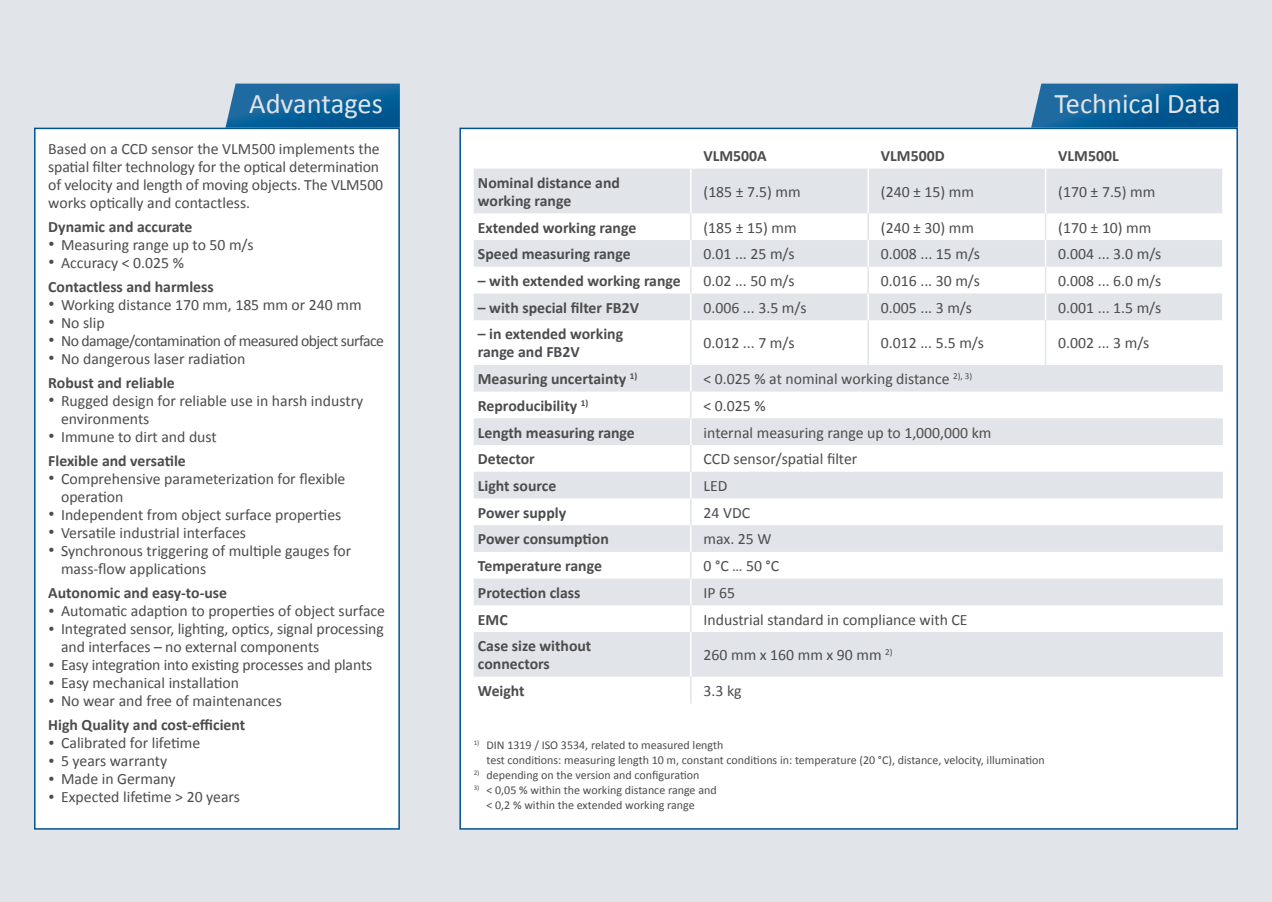
<style>
.page{position:relative;width:1272px;height:902px;background:#fff}
.page>*{position:absolute;margin:0;border:0;box-sizing:border-box;transform-origin:0 0}
.t1{font:28.5px "Calibri";color:#e1e4e9}
.t2{font:15.75px/18px "Calibri";color:#4b4c4d}
.t3{font:700 15.75px/18px "Calibri";color:#4b4c4d}
.t4{font:15.75px "Calibri";letter-spacing:-.035em;color:#4b4c4d}
.t5{font:12px/15px "Calibri";color:#4b4c4d}
.s1{font-size:13.5px}
.s2{font-weight:400;font-size:13.5px}
.s3{font-weight:400}
.s4{font-weight:700}
.s5{font-size:15px}
</style>
<div class="page">
<div style="left:0;top:0;width:1271px;height:901px;background:#e1e4e9"></div>
<div style="left:460px;top:128px;width:777px;height:700px;background:#fff"></div>
<svg style="left:474px;top:169px;width:748px;height:507px;fill:#e1e4e9"></svg>
<hr style="left:690px;top:169px;width:1px;height:44px;background:#fff">
<hr style="left:867px;top:169px;width:1px;height:44px;background:#fff">
<hr style="left:1044px;top:169px;width:2px;height:44px;background:#fff">
<hr style="left:1044px;top:240px;width:2px;height:27px;background:#fff">
<hr style="left:1044px;top:293px;width:2px;height:27px;background:#fff">
<hr style="left:690px;top:632px;width:1px;height:44px;background:#fff">
<hr style="left:1044px;top:213px;width:2px;height:27px;background:#e1e4e9">
<svg style="left:690px;top:213px;width:1px;height:107px"></svg>
<svg style="left:867px;top:213px;width:1px;height:107px"></svg>
<hr style="left:1044px;top:267px;width:2px;height:26px;background:#e1e4e9">
<hr style="left:690px;top:320px;width:1px;height:45px;background:#e1e4e9">
<hr style="left:867px;top:320px;width:1px;height:45px;background:#e1e4e9">
<hr style="left:1044px;top:320px;width:2px;height:45px;background:#e1e4e9">
<svg style="left:690px;top:365px;width:1px;height:267px"></svg>
<svg style="left:690px;top:676px;width:1px;height:27px"></svg>
<div style="left:35px;top:128px;width:364px;height:700px;background:#fff"></div>
<div style="left:34px;top:128px;width:366px;height:701px;border:2px solid #00548e"></div>
<svg style="left:225px;top:84px;width:175px;height:44px;background:#16679d"></svg>
<svg style="left:1031px;top:84px;width:206px;height:44px;background:#12649a"></svg>
<h1 class="t1" style="left:249px;top:86px;width:135px">Advantages</h1>
<h1 class="t1" style="left:1054px;top:86px;width:168px">Technical Data</h1>
<p class="t2" style="left:48px;top:139px;width:336px">Based on a CCD sensor the VLM500 implements the spatial filter technology for the optical determination of velocity and length of moving objects. The VLM500 works optically and contactless.</p>
<p class="t3" style="left:48px;top:217px;width:146px">Dynamic and accurate</p>
<p class="t2" style="left:48px;top:235px;width:207px"><span class="s1">•</span> Measuring range up to 50 m/s</p>
<p class="t3" style="left:48px;top:250px;width:167px;line-height:24px"><span class="s2">•</span> <span class="s3">Accuracy &lt; 0.025 %<br></span>Contactless and harmless</p>
<p class="t2" style="left:48px;top:295px;width:315px"><span class="s1">•</span> Working distance 170 mm, 185 mm or 240 mm</p>
<p class="t2" style="left:48px;top:313px;width:58px"><span class="s1">•</span> No slip</p>
<p class="t4" style="left:48px;top:330px;width:337px"><span class="s1">•</span> No damage/contamination of measured object surface</p>
<p class="t2" style="left:48px;top:346px;width:199px;line-height:24px"><span class="s1">•</span> No dangerous laser radiation<br><span class="s4">Robust and reliable</span></p>
<p class="t2" style="left:61px;top:391px;width:304px;text-indent:-13px"><span class="s1">•</span> Rugged design for reliable use in harsh industry environments</p>
<p class="t3" style="left:48px;top:424px;width:170px;line-height:24px"><span class="s2">•</span> <span class="s3">Immune to dirt and dust<br></span>Flexible and versatile</p>
<p class="t2" style="left:61px;top:469px;width:286px;text-indent:-13px"><span class="s1">•</span> Comprehensive parameterization for flexible operation</p>
<p class="t2" style="left:48px;top:505px;width:294px"><span class="s1">•</span> Independent from object surface properties</p>
<p class="t2" style="left:48px;top:523px;width:199px"><span class="s1">•</span> Versatile industrial interfaces</p>
<p class="t2" style="left:61px;top:541px;width:292px;text-indent:-13px"><span class="s1">•</span> Synchronous triggering of multiple gauges for mass-flow applications</p>
<p class="t3" style="left:48px;top:583px;width:180px">Autonomic and easy-to-use</p>
<p class="t2" style="left:48px;top:601px;width:338px"><span class="s1">•</span> Automatic adaption to properties of object surface</p>
<p class="t2" style="left:61px;top:619px;width:324px;text-indent:-13px"><span class="s1">•</span> Integrated sensor, lighting, optics, signal processing and interfaces – no external components</p>
<p class="t2" style="left:48px;top:655px;width:325px"><span class="s1">•</span> Easy integration into existing processes and plants</p>
<p class="t2" style="left:48px;top:673px;width:192px"><span class="s1">•</span> Easy mechanical installation</p>
<p class="t3" style="left:48px;top:688px;width:235px;line-height:24px"><span class="s2">•</span> <span class="s3">No wear and free of maintenances<br></span>High Quality and cost-efficient</p>
<p class="t2" style="left:48px;top:733px;width:153px"><span class="s1">•</span> Calibrated for lifetime</p>
<p class="t2" style="left:48px;top:751px;width:120px"><span class="s1">•</span> 5 years warranty</p>
<p class="t2" style="left:48px;top:769px;width:129px"><span class="s1">•</span> Made in Germany</p>
<p class="t2" style="left:48px;top:787px;width:193px"><span class="s1">•</span> Expected lifetime &gt; 20 years</p>
<p class="t3" style="left:703px;top:147px;width:65px">VLM500A</p>
<p class="t3" style="left:880px;top:147px;width:65px">VLM500D</p>
<p class="t3" style="left:1058px;top:147px;width:62px">VLM500L</p>
<p class="t3" style="left:478px;top:174px;width:143px">Nominal distance and working range</p>
<p class="t2" style="left:703px;top:183px;width:99px">(185 ± 7.5) mm</p>
<p class="t2" style="left:880px;top:183px;width:95px">(240 ± 15) mm</p>
<p class="t2" style="left:1058px;top:183px;width:99px">(170 ± 7.5) mm</p>
<p class="t3" style="left:478px;top:218px;width:160px">Extended working range</p>
<p class="t2" style="left:703px;top:218px;width:95px">(185 ± 15) mm</p>
<p class="t2" style="left:880px;top:218px;width:95px">(240 ± 30) mm</p>
<p class="t2" style="left:1058px;top:218px;width:95px">(170 ± 10) mm</p>
<p class="t3" style="left:478px;top:245px;width:154px">Speed measuring range</p>
<p class="t2" style="left:703px;top:245px;width:93px">0.01 ... 25 m/s</p>
<p class="t2" style="left:880px;top:245px;width:101px">0.008 ... 15 m/s</p>
<p class="t2" style="left:1058px;top:245px;width:104px">0.004 ... 3.0 m/s</p>
<p class="t3" style="left:478px;top:272px;width:204px">– with extended working range</p>
<p class="t2" style="left:703px;top:272px;width:93px">0.02 ... 50 m/s</p>
<p class="t2" style="left:880px;top:272px;width:101px">0.016 ... 30 m/s</p>
<p class="t2" style="left:1058px;top:272px;width:104px">0.008 ... 6.0 m/s</p>
<p class="t3" style="left:478px;top:298px;width:163px">– with special filter FB2V</p>
<p class="t2" style="left:703px;top:298px;width:104px">0.006 ... 3.5 m/s</p>
<p class="t2" style="left:880px;top:298px;width:93px">0.005 ... 3 m/s</p>
<p class="t2" style="left:1058px;top:298px;width:104px">0.001 ... 1.5 m/s</p>
<p class="t3" style="left:478px;top:325px;width:147px">– in extended working range and FB2V</p>
<p class="t2" style="left:703px;top:334px;width:93px">0.012 ... 7 m/s</p>
<p class="t2" style="left:880px;top:334px;width:104px">0.012 ... 5.5 m/s</p>
<p class="t2" style="left:1058px;top:334px;width:93px">0.002 ... 3 m/s</p>
<p class="t3" style="left:478px;top:370px;width:161px">Measuring uncertainty <sup>1)</sup></p>
<p class="t2" style="left:703px;top:370px;width:270px">&lt; 0.025 % at nominal working distance <sup>2),</sup> <sup>3)</sup></p>
<p class="t3" style="left:478px;top:396px;width:112px">Reproducibility <sup>1)</sup></p>
<p class="t2" style="left:703px;top:396px;width:64px">&lt; 0.025 %</p>
<p class="t3" style="left:478px;top:423px;width:158px">Length measuring range</p>
<p class="t2" style="left:703px;top:423px;width:289px">internal measuring range up to 1,000,000 km</p>
<p class="t3" style="left:478px;top:450px;width:58px">Detector</p>
<p class="t2" style="left:703px;top:450px;width:155px">CCD sensor/spatial filter</p>
<p class="t3" style="left:478px;top:476px;width:80px">Light source</p>
<p class="t2" style="left:703px;top:477px;width:25px">LED</p>
<p class="t3" style="left:478px;top:503px;width:90px">Power supply</p>
<p class="t2" style="left:703px;top:503px;width:48px">24 VDC</p>
<p class="t3" style="left:478px;top:530px;width:132px">Power consumption</p>
<p class="t2" style="left:703px;top:530px;width:69px">max. 25 W</p>
<p class="t3" style="left:478px;top:557px;width:125px">Temperature range</p>
<p class="t2" style="left:703px;top:557px;width:77px">0 °C <span class="s5">…</span> 50 °C</p>
<p class="t3" style="left:478px;top:583px;width:104px">Protection class</p>
<p class="t2" style="left:703px;top:583px;width:33px">IP 65</p>
<p class="t3" style="left:478px;top:610px;width:31px">EMC</p>
<p class="t2" style="left:703px;top:610px;width:265px">Industrial standard in compliance with CE</p>
<p class="t3" style="left:478px;top:637px;width:115px">Case size without connectors</p>
<p class="t2" style="left:703px;top:646px;width:190px">260 mm x 160 mm x 90 mm <sup>2)</sup></p>
<p class="t3" style="left:478px;top:681px;width:48px">Weight</p>
<p class="t2" style="left:703px;top:681px;width:40px">3.3 kg</p>
<p class="t5" style="left:486px;top:737px;width:560px;text-indent:-13px"><sup>1)</sup> DIN 1319 / ISO 3534, related to measured length<br>test conditions: measuring length 10 m, constant conditions in: temperature (20 °C), distance, velocity, illumination</p>
<p class="t5" style="left:473px;top:767px;width:227px"><sup>2)</sup> depending on the version and configuration</p>
<p class="t5" style="left:486px;top:782px;width:232px;text-indent:-13px"><sup>3)</sup> &lt; 0,05 % within the working distance range and &lt; 0,2 % within the extended working range</p>
</div>
